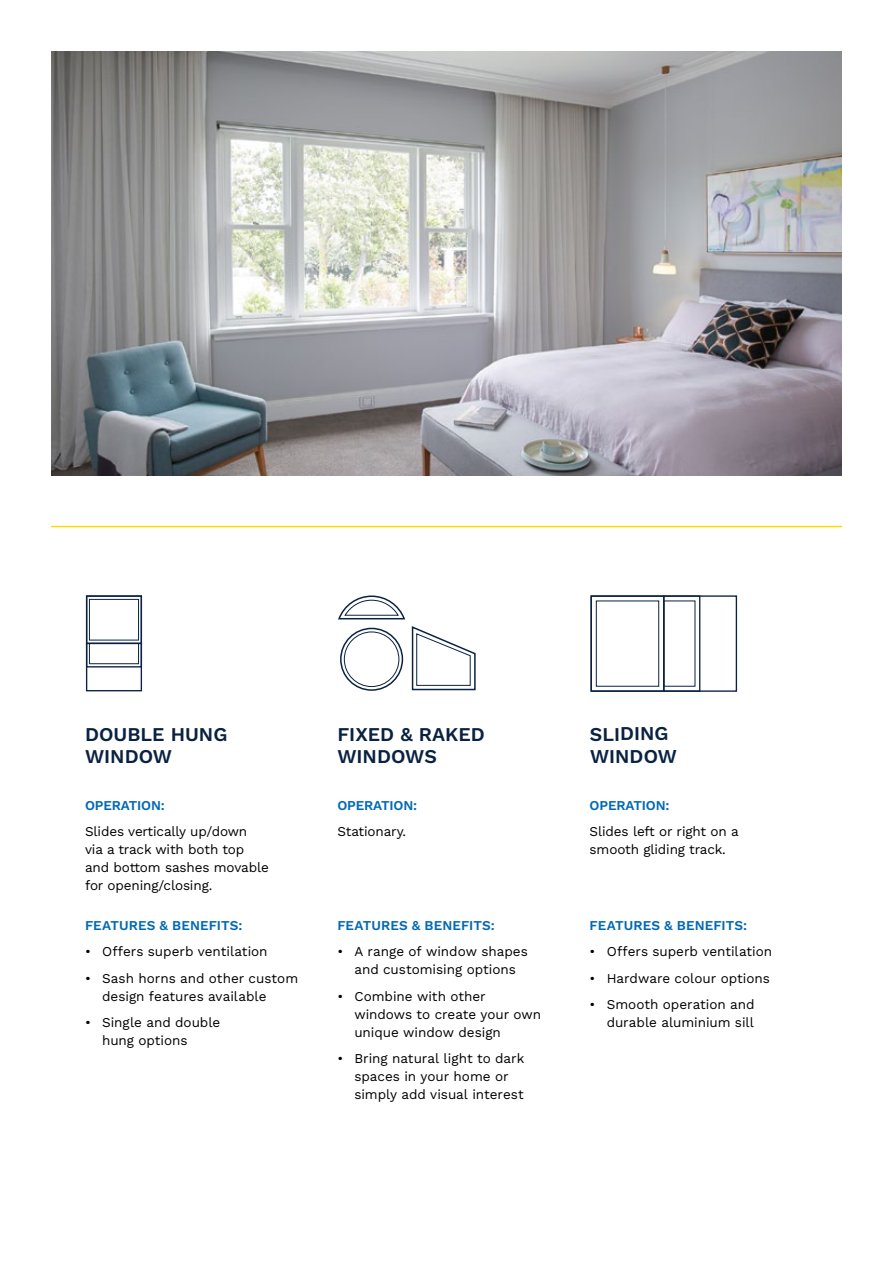
<style>
.page{position:relative;width:893px;height:1263px;background:#fff}
.page>*{position:absolute;margin:0;border:0;box-sizing:border-box;transform-origin:0 0}
.t1{font:600 19.5px/22.5px "Work Sans";color:#0a2242}
.t2{font:13.5px/18px "Work Sans";letter-spacing:-.005em;color:#000}
.t3{font:600 13.5px "Work Sans";color:#0069b4}
</style>
<div class="page">
<img style="left:51px;top:51px;width:791px;height:425px">
<hr style="left:892px;top:0;width:1px;height:1263px;background:#e7e6ea">
<hr style="left:51px;top:526px;width:791px;height:1px;background:#fddd00">
<div style="left:86px;top:595px;width:56px;height:96px;border:1px solid #0a2242"></div>
<div style="left:86px;top:595px;width:56px;height:49px;border:1px solid #0a2242"></div>
<div style="left:86px;top:643px;width:56px;height:24px;border:1px solid #0a2242"></div>
<div style="left:89px;top:643px;width:50px;height:21px;border:1px solid #0a2242"></div>
<div style="left:89px;top:599px;width:50px;height:41px;border:1px solid #0a2242"></div>
<svg style="left:338px;top:595px;width:138px;height:96px"></svg>
<div style="left:591px;top:595px;width:146px;height:97px;border:1px solid #0a2242"></div>
<div style="left:591px;top:595px;width:73px;height:97px;border:1px solid #0a2242"></div>
<div style="left:663px;top:595px;width:37px;height:97px;border:1px solid #0a2242"></div>
<div style="left:664px;top:601px;width:31px;height:85px;border:1px solid #0a2242"></div>
<div style="left:596px;top:601px;width:63px;height:85px;border:1px solid #0a2242"></div>
<h1 class="t1" style="left:85px;top:722px;width:144px">DOUBLE HUNG<br>WINDOW</h1>
<p class="t3" style="left:85px;top:795px;width:81px">OPERATION:</p>
<p class="t2" style="left:85px;top:822px;width:185px">Slides vertically up/down<br>via a track with both top and bottom sashes movable for opening/closing.</p>
<p class="t3" style="left:85px;top:915px;width:159px">FEATURES &amp; BENEFITS:</p>
<p class="t2" style="left:85px;top:942px;width:184px">• Offers superb ventilation</p>
<p class="t2" style="left:102px;top:969px;width:198px;text-indent:-17px">• Sash horns and other custom design features available</p>
<p class="t2" style="left:102px;top:1013px;width:120px;text-indent:-17px">• Single and double hung options</p>
<h1 class="t1" style="left:337px;top:722px;width:149px">FIXED &amp; RAKED<br>WINDOWS</h1>
<p class="t3" style="left:337px;top:795px;width:81px">OPERATION:</p>
<p class="t2" style="left:337px;top:822px;width:70px">Stationary.</p>
<p class="t3" style="left:337px;top:915px;width:159px">FEATURES &amp; BENEFITS:</p>
<p class="t2" style="left:337px;top:942px;width:192px;text-align:center">• A range of window shapes and customising options</p>
<p class="t2" style="left:354px;top:987px;width:188px;text-indent:-17px">• Combine with other windows to create your own unique window design</p>
<p class="t2" style="left:354px;top:1049px;width:172px;text-indent:-17px">• Bring natural light to dark spaces in your home or simply add visual interest</p>
<h1 class="t1" style="left:590px;top:722px;width:89px">SLIDING<br>WINDOW</h1>
<p class="t3" style="left:590px;top:795px;width:81px">OPERATION:</p>
<p class="t2" style="left:590px;top:822px;width:151px">Slides left or right on a smooth gliding track.</p>
<p class="t3" style="left:590px;top:915px;width:159px">FEATURES &amp; BENEFITS:</p>
<p class="t2" style="left:590px;top:942px;width:184px">• Offers superb ventilation</p>
<p class="t2" style="left:590px;top:969px;width:182px">• Hardware colour options</p>
<p class="t2" style="left:590px;top:995px;width:167px;text-align:right">• Smooth operation and durable aluminium sill</p>
</div>
